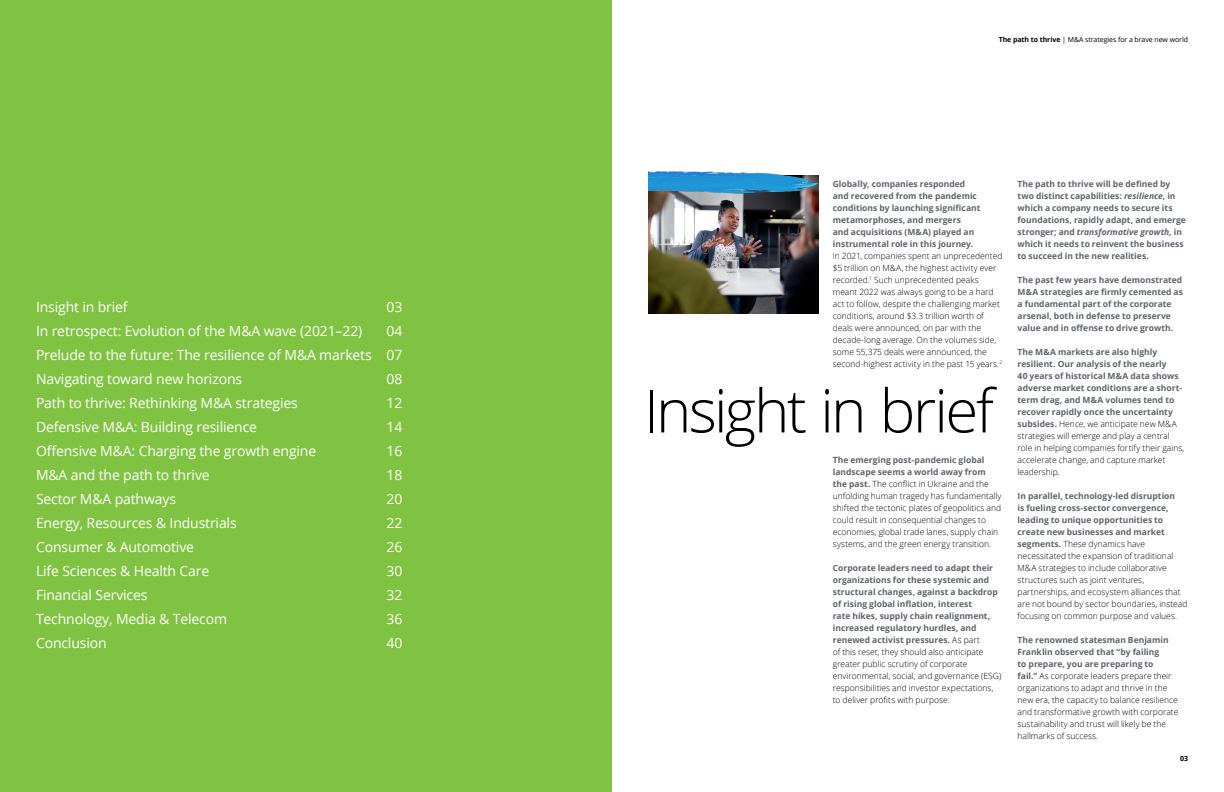
<style>
.page{position:relative;width:1224px;height:792px;background:#fff}
.page>*{position:absolute;margin:0;border:0;box-sizing:border-box;transform-origin:0 0}
.Story_heading_light{font:300 60px "Open Sans";letter-spacing:-.04em;color:#000}
.Contents__14_18pt{font:14px "Open Sans";letter-spacing:-.01em;color:#fff}
.Body_copy__8_5_12pt{font:300 8.5px/12px "Open Sans";letter-spacing:.005em;color:#000}
.Body_copy__8_5_12pt-2{font:700 8.5px/12px "Open Sans";letter-spacing:.005em;color:#5f636a}
.t1{font:7px "Open Sans";letter-spacing:-.01em;color:#000}
.t2{font:700 7px "Open Sans";color:#000}
.s1{font-weight:700}
.s2{font-weight:700;color:#5f636a}
.s3{font-weight:300;color:#000}
.s4{font-style:italic}
</style>
<div class="page">
<div style="left:0;top:0;width:612px;height:792px;background:#80c342"></div>
<img style="left:648px;top:197px;width:170px;height:117px">
<img style="left:648px;top:171px;width:171px;height:26px">
<p class="Contents__14_18pt" style="left:36px;top:297px;width:93px">Insight in brief</p>
<p class="Contents__14_18pt" style="left:387px;top:297px;width:17px">03</p>
<p class="Contents__14_18pt" style="left:36px;top:321px;width:328px">In retrospect: Evolution of the M&amp;A wave (2021–22)</p>
<p class="Contents__14_18pt" style="left:387px;top:321px;width:17px">04</p>
<p class="Contents__14_18pt" style="left:36px;top:345px;width:368px">Prelude to the future: The resilience of M&amp;A markets 07</p>
<p class="Contents__14_18pt" style="left:36px;top:369px;width:208px">Navigating toward new horizons</p>
<p class="Contents__14_18pt" style="left:387px;top:369px;width:17px">08</p>
<p class="Contents__14_18pt" style="left:36px;top:393px;width:263px">Path to thrive: Rethinking M&amp;A strategies</p>
<p class="Contents__14_18pt" style="left:387px;top:393px;width:17px">12</p>
<p class="Contents__14_18pt" style="left:36px;top:417px;width:223px">Defensive M&amp;A: Building resilience</p>
<p class="Contents__14_18pt" style="left:387px;top:417px;width:17px">14</p>
<p class="Contents__14_18pt" style="left:36px;top:441px;width:282px">Offensive M&amp;A: Charging the growth engine</p>
<p class="Contents__14_18pt" style="left:387px;top:441px;width:17px">16</p>
<p class="Contents__14_18pt" style="left:36px;top:465px;width:175px">M&amp;A and the path to thrive</p>
<p class="Contents__14_18pt" style="left:387px;top:465px;width:17px">18</p>
<p class="Contents__14_18pt" style="left:36px;top:489px;width:142px">Sector M&amp;A pathways</p>
<p class="Contents__14_18pt" style="left:387px;top:489px;width:17px">20</p>
<p class="Contents__14_18pt" style="left:36px;top:513px;width:202px">Energy, Resources &amp; Industrials</p>
<p class="Contents__14_18pt" style="left:387px;top:513px;width:17px">22</p>
<p class="Contents__14_18pt" style="left:36px;top:537px;width:160px">Consumer &amp; Automotive</p>
<p class="Contents__14_18pt" style="left:387px;top:537px;width:17px">26</p>
<p class="Contents__14_18pt" style="left:36px;top:561px;width:175px">Life Sciences &amp; Health Care</p>
<p class="Contents__14_18pt" style="left:387px;top:561px;width:17px">30</p>
<p class="Contents__14_18pt" style="left:36px;top:585px;width:113px">Financial Services</p>
<p class="Contents__14_18pt" style="left:387px;top:585px;width:17px">32</p>
<p class="Contents__14_18pt" style="left:36px;top:609px;width:193px">Technology, Media &amp; Telecom</p>
<p class="Contents__14_18pt" style="left:387px;top:609px;width:17px">36</p>
<p class="Contents__14_18pt" style="left:36px;top:633px;width:72px">Conclusion</p>
<p class="Contents__14_18pt" style="left:387px;top:633px;width:17px">40</p>
<p class="t1" style="left:999px;top:34px;width:191px"><span class="s1">The path to thrive</span> | M&amp;A strategies for a brave new world</p>
<p class="Body_copy__8_5_12pt" style="left:833px;top:178px;width:171px"><span class="s2">Globally, companies responded<br>and recovered from the pandemic conditions by launching significant metamorphoses, and mergers<br>and acquisitions (M&amp;A) played an instrumental role in this journey.<br></span>In 2021, companies spent an unprecedented $5 trillion on M&amp;A, the highest activity ever recorded.<sup>1</sup> Such unprecedented peaks meant 2022 was always going to be a hard act to follow, despite the challenging market conditions, around $3.3 trillion worth of deals were announced, on par with the decade-long average. On the volumes side, some 55,375 deals were announced, the second-highest activity in the past 15 years.<sup>2</sup></p>
<p class="Story_heading_light" style="left:644px;top:370px;width:352px">Insight in brief</p>
<p class="Body_copy__8_5_12pt" style="left:833px;top:454px;width:170px"><span class="s2">The emerging post-pandemic global landscape seems a world away from the past.</span> The conflict in Ukraine and the unfolding human tragedy has fundamentally shifted the tectonic plates of geopolitics and could result in consequential changes to economies, global trade lanes, supply chain systems, and the green energy transition.</p>
<p class="Body_copy__8_5_12pt-2" style="left:833px;top:562px;width:170px">Corporate leaders need to adapt their organizations for these systemic and structural changes, against a backdrop of rising global inflation, interest<br>rate hikes, supply chain realignment, increased regulatory hurdles, and renewed activist pressures. <span class="s3">As part<br>of this reset, they should also anticipate greater public scrutiny of corporate environmental, social, and governance (ESG) responsibilities and investor expectations, to deliver profits with purpose.</span></p>
<p class="Body_copy__8_5_12pt-2" style="left:1018px;top:178px;width:170px">The path to thrive will be defined by two distinct capabilities: <span class="s4">resilience</span>, in which a company needs to secure its foundations, rapidly adapt, and emerge stronger; and <span class="s4">transformative growth,</span> in which it needs to reinvent the business to succeed in the new realities.</p>
<p class="Body_copy__8_5_12pt-2" style="left:1018px;top:274px;width:167px">The past few years have demonstrated M&amp;A strategies are firmly cemented as a fundamental part of the corporate arsenal, both in defense to preserve value and in offense to drive growth.</p>
<p class="Body_copy__8_5_12pt-2" style="left:1018px;top:346px;width:168px">The M&amp;A markets are also highly resilient. Our analysis of the nearly<br>40 years of historical M&amp;A data shows adverse market conditions are a short&shy;term drag, and M&amp;A volumes tend to recover rapidly once the uncertainty subsides. <span class="s3">Hence, we anticipate new M&amp;A strategies will emerge and play a central role in helping companies fortify their gains, accelerate change, and capture market leadership.</span></p>
<p class="Body_copy__8_5_12pt" style="left:1018px;top:490px;width:171px"><span class="s2">In parallel, technology-led disruption<br>is fueling cross-sector convergence, leading to unique opportunities to create new businesses and market segments.</span> These dynamics have necessitated the expansion of traditional M&amp;A strategies to include collaborative structures such as joint ventures, partnerships, and ecosystem alliances that are not bound by sector boundaries, instead focusing on common purpose and values.</p>
<p class="Body_copy__8_5_12pt" style="left:1018px;top:634px;width:162px"><span class="s2">The renowned statesman Benjamin Franklin observed that “by failing<br>to prepare, you are preparing to<br>fail.”</span> As corporate leaders prepare their organizations to adapt and thrive in the new era, the capacity to balance resilience and transformative growth with corporate sustainability and trust will likely be the hallmarks of success.</p>
<p class="t2" style="left:1180px;top:754px;width:9px">03</p>
</div>
